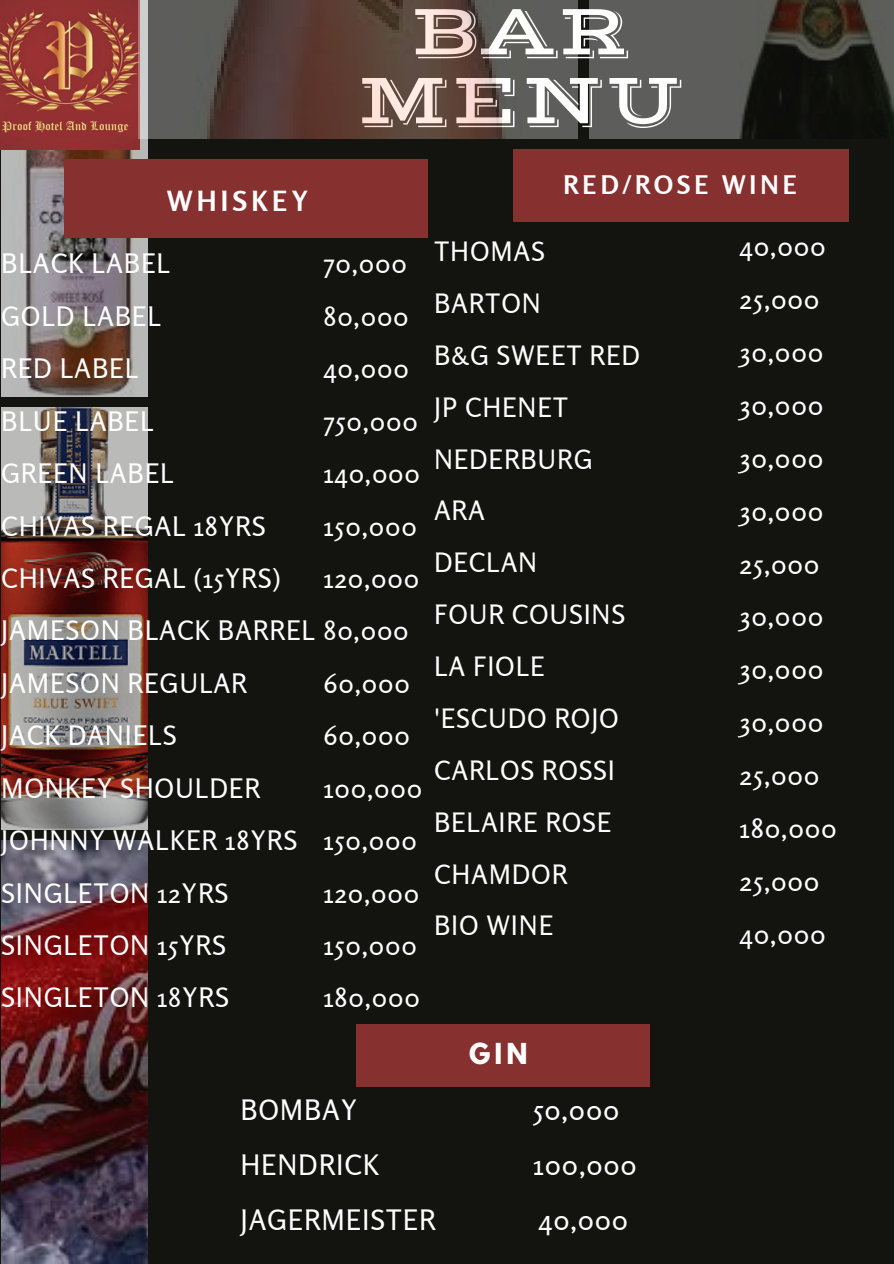
<style>
.page{position:relative;width:894px;height:1264px;background:#fff}
.page>*{position:absolute;margin:0;border:0;box-sizing:border-box;transform-origin:0 0}
.t1{font:74.4px/68.8px "Vast Shadow";color:#fff;text-align:center}
.t2{font:28.05px "Rosario";letter-spacing:.03em;color:#fff}
.t3{font:700 27.6px "Rosario";letter-spacing:.16em;color:#fff}
.t4{font:27px "Rosario";letter-spacing:.03em;color:#fff}
.t5{font:26.7px "Rosario";letter-spacing:.03em;color:#fff}
.t6{font:26.55px/51.9px "Rosario";letter-spacing:.03em;color:#fff}
.t7{font:700 25.65px "League Spartan";color:#fff}
.t8{font:700 25.5px "Rosario";letter-spacing:.16em;color:#fff}
</style>
<div class="page">
<div style="left:0;top:0;width:893px;height:1263px;background:#13140f"></div>
<img style="left:1px;top:0;width:146px;height:396px">
<img style="left:1px;top:407px;width:146px;height:422px">
<img style="left:1px;top:840px;width:146px;height:423px">
<div style="left:65px;top:159px;width:362px;height:78px;background:#86302f"></div>
<div style="left:513px;top:149px;width:334px;height:72px;background:#86302f"></div>
<img style="left:0;top:0;width:139px;height:150px">
<img style="left:139px;top:1px;width:438px;height:137px">
<img style="left:589px;top:1px;width:304px;height:137px">
<div style="left:356px;top:1023px;width:293px;height:63px;background:#86302f"></div>
<p class="t3" style="left:167px;top:184px;width:142px">WHISKEY</p>
<p class="t1" style="left:356px;top:-2px;width:327px">BAR<br>MENU</p>
<p class="t8" style="left:563px;top:169px;width:235px">RED/ROSE WINE</p>
<h1 class="t5" style="left:1px;top:247px;width:170px">BLACK LABEL</h1>
<p class="t5" style="left:1px;top:300px;width:161px">GOLD LABEL</p>
<h2 class="t5" style="left:1px;top:352px;width:139px">RED LABEL</h2>
<p class="t5" style="left:1px;top:404px;width:154px">BLUE LABEL</p>
<h2 class="t5" style="left:1px;top:457px;width:174px">GREEN LABEL</h2>
<p class="t5" style="left:1px;top:509px;width:266px">CHIVAS REGAL 18YRS</p>
<p class="t5" style="left:1px;top:562px;width:281px">CHIVAS REGAL (15YRS)</p>
<p class="t5" style="left:1px;top:614px;width:409px">JAMESON BLACK BARREL 80,000</p>
<p class="t5" style="left:1px;top:666px;width:247px">JAMESON REGULAR</p>
<p class="t5" style="left:1px;top:719px;width:177px">JACK DANIELS</p>
<p class="t5" style="left:1px;top:771px;width:260px">MONKEY SHOULDER</p>
<p class="t5" style="left:1px;top:824px;width:297px">JOHNNY WALKER 18YRS</p>
<p class="t5" style="left:1px;top:876px;width:229px">SINGLETON 12YRS</p>
<p class="t5" style="left:1px;top:928px;width:226px">SINGLETON 15YRS</p>
<p class="t5" style="left:1px;top:981px;width:229px">SINGLETON 18YRS</p>
<p class="t5" style="left:323px;top:247px;width:85px">70,000</p>
<p class="t5" style="left:323px;top:300px;width:87px">80,000</p>
<p class="t5" style="left:323px;top:352px;width:87px">40,000</p>
<p class="t5" style="left:323px;top:404px;width:96px">750,000</p>
<p class="t5" style="left:323px;top:457px;width:98px">140,000</p>
<p class="t5" style="left:323px;top:509px;width:95px">150,000</p>
<p class="t5" style="left:323px;top:562px;width:97px">120,000</p>
<p class="t5" style="left:323px;top:666px;width:88px">60,000</p>
<p class="t5" style="left:323px;top:719px;width:88px">60,000</p>
<p class="t5" style="left:323px;top:771px;width:100px">100,000</p>
<p class="t5" style="left:323px;top:824px;width:95px">150,000</p>
<p class="t5" style="left:323px;top:876px;width:97px">120,000</p>
<p class="t5" style="left:323px;top:928px;width:95px">150,000</p>
<p class="t5" style="left:323px;top:981px;width:98px">180,000</p>
<p class="t6" style="left:434px;top:225px;width:112px">THOMAS<br>BARTON</p>
<p class="t6" style="left:434px;top:329px;width:207px">B&amp;G SWEET RED</p>
<p class="t6" style="left:434px;top:381px;width:135px">JP CHENET</p>
<p class="t6" style="left:434px;top:433px;width:160px">NEDERBURG</p>
<p class="t6" style="left:434px;top:484px;width:52px">ARA</p>
<p class="t6" style="left:434px;top:536px;width:105px">DECLAN</p>
<p class="t6" style="left:434px;top:588px;width:192px">FOUR COUSINS</p>
<p class="t6" style="left:434px;top:640px;width:112px">LA FIOLE</p>
<p class="t6" style="left:434px;top:692px;width:186px">'ESCUDO ROJO</p>
<p class="t6" style="left:434px;top:744px;width:182px">CARLOS ROSSI</p>
<p class="t6" style="left:434px;top:795px;width:179px">BELAIRE ROSE</p>
<p class="t6" style="left:434px;top:847px;width:135px">CHAMDOR</p>
<p class="t6" style="left:434px;top:899px;width:121px">BIO WINE</p>
<h2 class="t7" style="left:469px;top:1041px;width:60px">GIN</h2>
<p class="t2" style="left:240px;top:1092px;width:118px">BOMBAY</p>
<p class="t2" style="left:533px;top:1092px;width:88px">50,000</p>
<p class="t2" style="left:240px;top:1147px;width:140px">HENDRICK</p>
<p class="t2" style="left:533px;top:1147px;width:105px">100,000</p>
<p class="t2" style="left:240px;top:1202px;width:197px">JAGERMEISTER</p>
<p class="t2" style="left:538px;top:1202px;width:91px">40,000</p>
<p class="t4" style="left:739px;top:230px;width:88px">40,000</p>
<p class="t4" style="left:739px;top:282px;width:81px">25,000</p>
<p class="t4" style="left:739px;top:335px;width:85px">30,000</p>
<p class="t4" style="left:739px;top:388px;width:85px">30,000</p>
<p class="t4" style="left:739px;top:441px;width:85px">30,000</p>
<p class="t4" style="left:739px;top:494px;width:85px">30,000</p>
<p class="t4" style="left:739px;top:547px;width:81px">25,000</p>
<p class="t4" style="left:739px;top:600px;width:85px">30,000</p>
<p class="t4" style="left:739px;top:653px;width:85px">30,000</p>
<p class="t4" style="left:739px;top:706px;width:85px">30,000</p>
<p class="t4" style="left:739px;top:758px;width:81px">25,000</p>
<p class="t4" style="left:739px;top:811px;width:99px">180,000</p>
<p class="t4" style="left:739px;top:864px;width:81px">25,000</p>
<p class="t4" style="left:739px;top:917px;width:88px">40,000</p>
</div>
